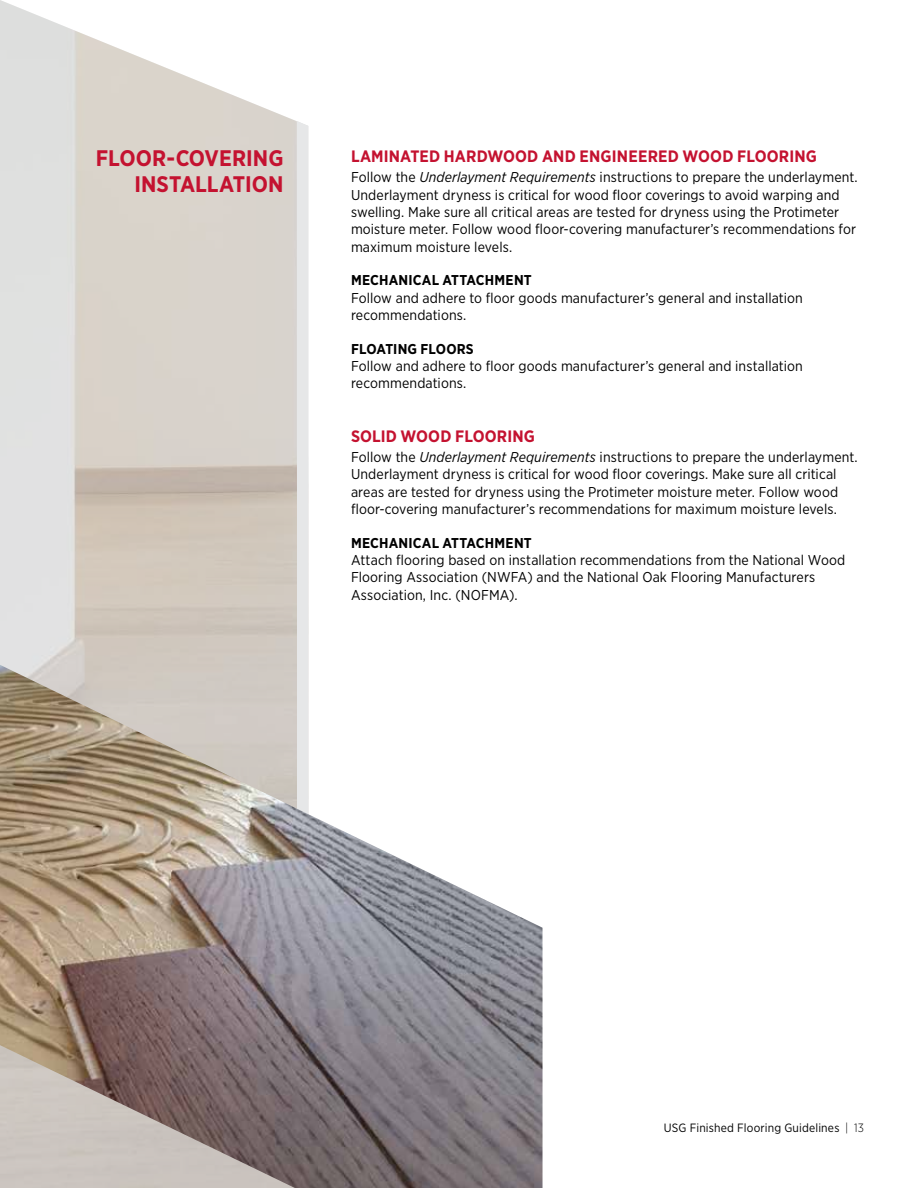
<style>
.page{position:relative;width:918px;height:1188px;background:#fff}
.page>*{position:absolute;margin:0;border:0;box-sizing:border-box;transform-origin:0 0}
.t1{font:700 22.5px/25.5px "Gotham Narrow";color:#c41230;text-align:right}
.t2{font:700 16.5px "Gotham Narrow";letter-spacing:.01em;color:#c41230}
.t3{font:14.25px/17.2px "Gotham Narrow";letter-spacing:.01em;color:#000}
.t4{font:700 14.25px "Gotham Narrow";letter-spacing:.01em;color:#000}
.t5{font:12px "Gotham Narrow";letter-spacing:.015em;color:#000}
.s1{font-style:italic}
.s2{font-weight:300}
</style>
<div class="page">
<div style="left:297px;top:121px;width:11px;height:544px;background:#e6e7e8"></div>
<img style="left:0;top:665px;width:543px;height:523px">
<h1 class="t1" style="left:96px;top:146px;width:189px">FLOOR-COVERING<br>INSTALLATION</h1>
<p class="t2" style="left:351px;top:146px;width:467px">LAMINATED HARDWOOD AND ENGINEERED WOOD FLOORING</p>
<p class="t3" style="left:351px;top:169px;width:508px">Follow the <span class="s1">Underlayment Requirements</span> instructions to prepare the underlayment.<br>Underlayment dryness is critical for wood floor coverings to avoid warping and swelling. Make sure all critical areas are tested for dryness using the Protimeter moisture meter. Follow wood floor-covering manufacturer’s recommendations for maximum moisture levels.</p>
<p class="t4" style="left:351px;top:271px;width:182px">MECHANICAL ATTACHMENT</p>
<p class="t3" style="left:351px;top:289px;width:453px">Follow and adhere to floor goods manufacturer’s general and installation recommendations.</p>
<p class="t4" style="left:351px;top:339px;width:124px">FLOATING FLOORS</p>
<p class="t3" style="left:351px;top:357px;width:453px">Follow and adhere to floor goods manufacturer’s general and installation recommendations.</p>
<p class="t2" style="left:351px;top:426px;width:185px">SOLID WOOD FLOORING</p>
<p class="t3" style="left:351px;top:448px;width:508px">Follow the <span class="s1">Underlayment Requirements</span> instructions to prepare the underlayment.<br>Underlayment dryness is critical for wood floor coverings. Make sure all critical areas are tested for dryness using the Protimeter moisture meter. Follow wood floor-covering manufacturer’s recommendations for maximum moisture levels.</p>
<p class="t4" style="left:351px;top:534px;width:182px">MECHANICAL ATTACHMENT</p>
<p class="t3" style="left:351px;top:551px;width:496px">Attach flooring based on installation recommendations from the National Wood<br>Flooring Association (NWFA) and the National Oak Flooring Manufacturers<br>Association, Inc. (NOFMA).</p>
<p class="t5" style="left:664px;top:1120px;width:202px">USG Finished Flooring Guidelines <span class="s2">| 13</span></p>
</div>
